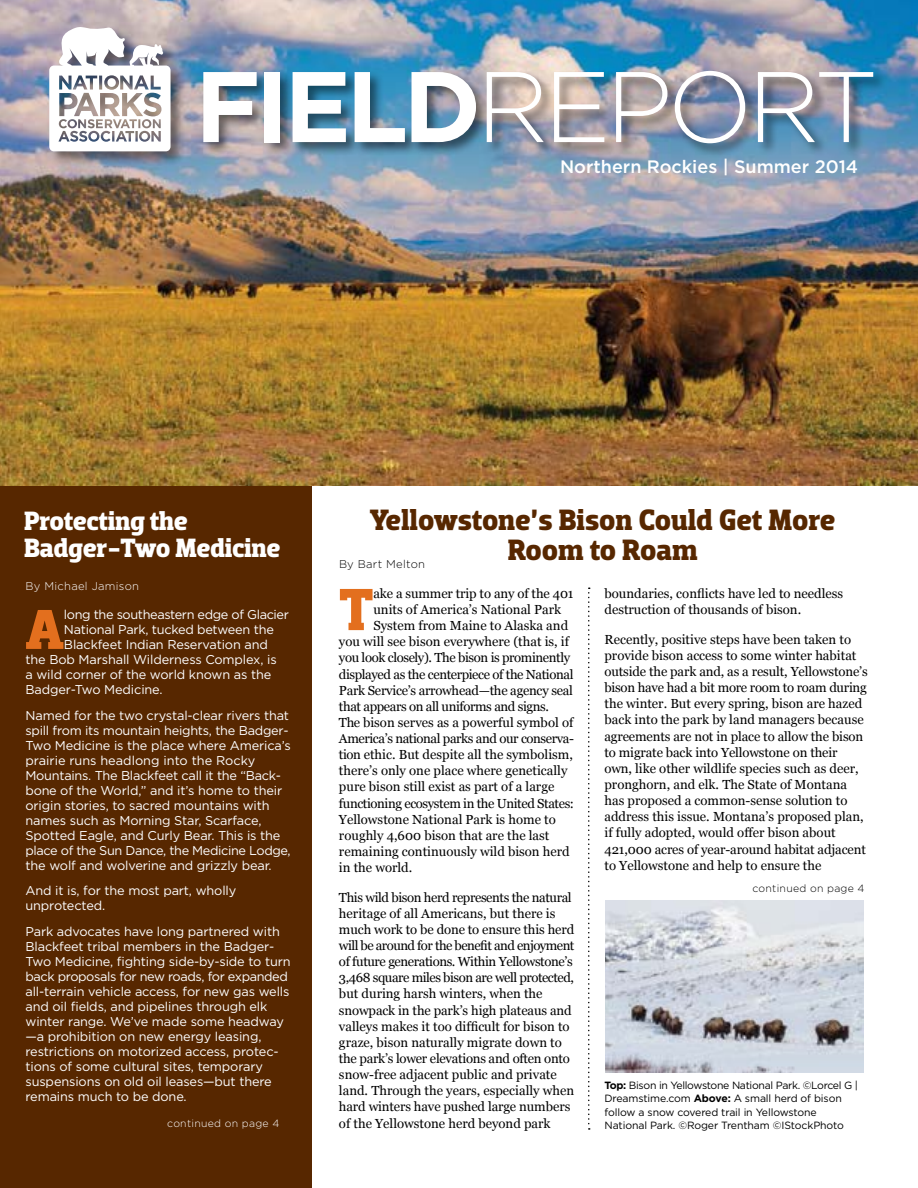
<style>
.page{position:relative;width:918px;height:1188px;background:#fff}
.page>*{position:absolute;margin:0;border:0;box-sizing:border-box;transform-origin:0 0}
.t1{font:300 100.05px "Gotham";letter-spacing:-.05em;color:#fff}
.t2{font:700 60.6px "Dobra Slab";color:#e36f1e}
.t3{font:700 56.85px "Dobra Slab";color:#e36f1e}
.t4{font:700 30px/30px "Dobra Slab";letter-spacing:-.005em;color:#572700;text-align:center}
.t5{font:700 27px/27px "Dobra Slab";letter-spacing:-.01em;color:#fff}
.t6{font:500 18px "Gotham";color:#fff}
.t7{font:13.2px/16.2px "Georgia";color:#000}
.t8{font:13.2px "Georgia";letter-spacing:-.03em;color:#000}
.t9{font:13.2px "Georgia";letter-spacing:-.02em;color:#000}
.t10{font:12.75px/15px "Gotham";letter-spacing:-.01em;color:#fff}
.t11{font:12.75px "Gotham";letter-spacing:-.03em;color:#fff}
.t12{font:300 11.25px "Gotham";letter-spacing:.025em;color:#fff}
.t13{font:300 11.25px "Gotham";letter-spacing:.025em;color:#000}
.t14{font:10.5px/13.5px "Gotham";letter-spacing:-.01em;color:#000}
.t15{font:300 10.5px "Gotham";letter-spacing:.025em;color:#000}
.t16{font:300 10.5px "Gotham";letter-spacing:.025em;color:#fff}
.s1{font-weight:700}
</style>
<div class="page">
<div style="left:0;top:484px;width:312px;height:704px;background:#572700"></div>
<img style="left:0;top:0;width:918px;height:486px">
<div style="left:48px;top:26px;width:137px;height:139px;background:#000;opacity:.5"></div>
<svg style="left:49px;top:27px;width:122px;height:124px"></svg>
<div style="left:201px;top:69px;width:687px;height:89px;background:#000;opacity:.5"></div>
<svg style="left:588px;top:588px;width:2px;height:542px"></svg>
<img style="left:605px;top:901px;width:258px;height:171px">
<h1 class="t1" style="left:195px;top:52px;width:685px"><span class="s1">FIELD</span>REPORT</h1>
<h3 class="t6" style="left:560px;top:156px;width:300px">Northern Rockies | Summer 2014</h3>
<h3 class="t5" style="left:24px;top:507px;width:258px">Protecting the<br>Badger-Two Medicine</h3>
<p class="t12" style="left:26px;top:580px;width:115px">By Michael Jamison</p>
<h3 class="t3" style="left:26px;top:596px;width:40px">A</h3>
<p class="t11" style="left:64px;top:607px;width:226px">long the southeastern edge of Glacier</p>
<p class="t10" style="left:64px;top:622px;width:211px">National Park, tucked between the</p>
<p class="t10" style="left:64px;top:637px;width:205px">Blackfeet Indian Reservation and</p>
<p class="t10" style="left:25px;top:652px;width:253px">the Bob Marshall Wilderness Complex, is</p>
<p class="t10" style="left:25px;top:667px;width:247px">a wild corner of the world known as the</p>
<p class="t10" style="left:25px;top:682px;width:139px">Badger-Two Medicine.</p>
<p class="t10" style="left:25px;top:707px;width:267px">Named for the two crystal-clear rivers that spill from its mountain heights, the Badger-Two Medicine is the place where America’s prairie runs headlong into the Rocky Mountains. The Blackfeet call it the “Back&shy;bone of the World,” and it’s home to their origin stories, to sacred mountains with names such as Morning Star, Scarface, Spotted Eagle, and Curly Bear. This is the place of the Sun Dance, the Medicine Lodge, the wolf and wolverine and grizzly bear.</p>
<p class="t10" style="left:25px;top:883px;width:212px">And it is, for the most part, wholly unprotected.</p>
<p class="t10" style="left:25px;top:924px;width:267px">Park advocates have long partnered with Blackfeet tribal members in the Badger-Two Medicine, fighting side-by-side to turn back proposals for new roads, for expanded all-terrain vehicle access, for new gas wells and oil fields, and pipelines through elk winter range. We’ve made some headway —a prohibition on new energy leasing, restrictions on motorized access, protec&shy;tions of some cultural sites, temporary suspensions on old oil leases—but there remains much to be done.</p>
<p class="t16" style="left:167px;top:1118px;width:114px">continued on page 4</p>
<h3 class="t4" style="left:370px;top:505px;width:467px">Yellowstone’s Bison Could Get More<br>Room to Roam</h3>
<p class="t13" style="left:339px;top:558px;width:88px">By Bart Melton</p>
<h2 class="t2" style="left:339px;top:574px;width:36px">T</h2>
<p class="t7" style="left:373px;top:585px;width:202px">ake a summer trip to any of the 401</p>
<p class="t7" style="left:605px;top:586px;width:240px">boundaries, conflicts have led to needless destruction of thousands of bison.</p>
<p class="t7" style="left:605px;top:631px;width:265px">Recently, positive steps have been taken to provide bison access to some winter habitat outside the park and, as a result, Yellowstone’s bison have had a bit more room to roam during the winter. But every spring, bison are hazed back into the park by land managers because agreements are not in place to allow the bison to migrate back into Yellowstone on their own, like other wildlife species such as deer, pronghorn, and elk. The State of Montana has proposed a common-sense solution to address this issue. Montana’s proposed plan, if fully adopted, would offer bison about 421,000 acres of year-around habitat adjacent to Yellowstone and help to ensure the</p>
<p class="t7" style="left:373px;top:602px;width:189px">units of America’s National Park</p>
<p class="t7" style="left:373px;top:618px;width:196px">System from Maine to Alaska and</p>
<p class="t7" style="left:339px;top:634px;width:232px">you will see bison everywhere (that is, if</p>
<p class="t8" style="left:339px;top:650px;width:233px">you look closely). The bison is prominently</p>
<p class="t8" style="left:339px;top:666px;width:236px">displayed as the centerpiece of the National</p>
<p class="t9" style="left:339px;top:682px;width:236px">Park Service’s arrowhead—the agency seal</p>
<p class="t8" style="left:339px;top:698px;width:212px">that appears on all uniforms and signs.</p>
<p class="t7" style="left:339px;top:715px;width:236px">The bison serves as a powerful symbol of</p>
<p class="t8" style="left:339px;top:731px;width:237px">America’s national parks and our conserva-</p>
<p class="t7" style="left:339px;top:747px;width:236px">tion ethic. But despite all the symbolism,</p>
<p class="t7" style="left:339px;top:763px;width:230px">there’s only one place where genetically</p>
<p class="t7" style="left:339px;top:779px;width:217px">pure bison still exist as part of a large</p>
<p class="t8" style="left:339px;top:795px;width:237px">functioning ecosystem in the United States:</p>
<p class="t7" style="left:339px;top:811px;width:218px">Yellowstone National Park is home to</p>
<p class="t7" style="left:339px;top:827px;width:212px">roughly 4,600 bison that are the last</p>
<p class="t7" style="left:339px;top:844px;width:232px">remaining continuously wild bison herd</p>
<p class="t7" style="left:339px;top:860px;width:75px">in the world.</p>
<p class="t7" style="left:339px;top:889px;width:237px">This wild bison herd represents the natural heritage of all Americans, but there is much work to be done to ensure this herd will be around for the benefit and enjoyment of future generations. Within Yellowstone’s 3,468 square miles bison are well protected, but during harsh winters, when the snowpack in the park’s high plateaus and valleys makes it too difficult for bison to graze, bison naturally migrate down to the park’s lower elevations and often onto snow-free adjacent public and private land. Through the years, especially when hard winters have pushed large numbers of the Yellowstone herd beyond park</p>
<p class="t15" style="left:753px;top:882px;width:114px">continued on page 4</p>
<p class="t14" style="left:604px;top:1078px;width:255px"><span class="s1">Top:</span> Bison in Yellowstone National Park. ©Lorcel G | Dreamstime.com <span class="s1">Above:</span> A small herd of bison follow a snow covered trail in Yellowstone National Park. ©Roger Trentham ©IStockPhoto</p>
</div>
